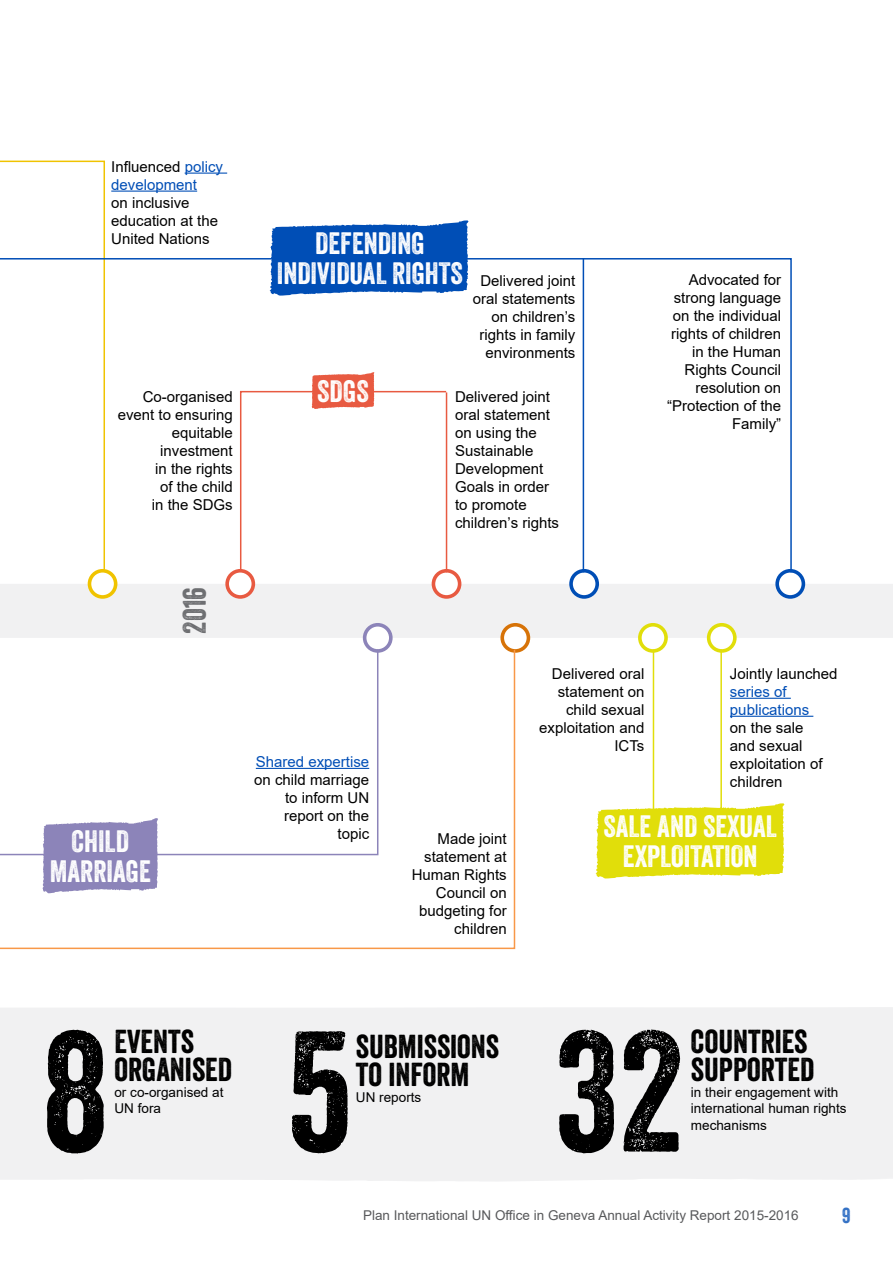
<style>
.page{position:relative;width:893px;height:1263px;background:#fff}
.page>*{position:absolute;margin:0;border:0;box-sizing:border-box;transform-origin:0 0}
.t1{font:165.15px "Veneer";color:#000}
.t2{font:32.25px/27.9px "Veneer";color:#000}
.t3{font:31.5px "Veneer";color:#6d6e71}
.t4{font:30px/29.8px "Veneer";color:#fff;text-align:center}
.t5{font:21px "Veneer";color:#3371c5}
.t6{font:15px/18px "Arial";color:#000;text-align:right}
.t7{font:15px/18px "Arial";color:#004eb6}
.t8{font:13.5px/16.2px "Arial";color:#000}
.t9{font:13.5px "Arial";color:#58595b}
.s1{color:#000}
</style>
<div class="page">
<div style="left:0;top:1007px;width:893px;height:174px;background:#f1f1f2"></div>
<div style="left:0;top:584px;width:893px;height:54px;background:#f1f1f2"></div>
<div style="left:89px;top:571px;width:27px;height:26px;background:#fff;border-radius:50%"></div>
<div style="left:88px;top:569px;width:29px;height:30px;border:4px solid #f0c300;border-radius:50%"></div>
<div style="left:365px;top:625px;width:26px;height:26px;background:#fff;border-radius:50%"></div>
<div style="left:363px;top:623px;width:30px;height:30px;border:4px solid #8c84b9;border-radius:50%"></div>
<div style="left:433px;top:571px;width:27px;height:26px;background:#fff;border-radius:50%"></div>
<div style="left:432px;top:569px;width:29px;height:30px;border:4px solid #e85a41;border-radius:50%"></div>
<div style="left:227px;top:571px;width:26px;height:26px;background:#fff;border-radius:50%"></div>
<div style="left:225px;top:569px;width:30px;height:30px;border:4px solid #e85a41;border-radius:50%"></div>
<div style="left:502px;top:625px;width:26px;height:26px;background:#fff;border-radius:50%"></div>
<div style="left:500px;top:623px;width:30px;height:30px;border:4px solid #d77308;border-radius:50%"></div>
<div style="left:571px;top:571px;width:26px;height:26px;background:#fff;border-radius:50%"></div>
<div style="left:569px;top:569px;width:30px;height:30px;border:4px solid #004eb6;border-radius:50%"></div>
<div style="left:640px;top:625px;width:26px;height:26px;background:#fff;border-radius:50%"></div>
<div style="left:638px;top:623px;width:30px;height:30px;border:4px solid #e1de0a;border-radius:50%"></div>
<div style="left:709px;top:625px;width:26px;height:26px;background:#fff;border-radius:50%"></div>
<div style="left:707px;top:623px;width:30px;height:30px;border:4px solid #e1de0a;border-radius:50%"></div>
<div style="left:777px;top:571px;width:26px;height:26px;background:#fff;border-radius:50%"></div>
<div style="left:775px;top:569px;width:30px;height:30px;border:4px solid #004eb6;border-radius:50%"></div>
<svg style="left:0;top:160px;width:105px;height:98px"></svg>
<svg style="left:0;top:258px;width:792px;height:315px"></svg>
<hr style="left:583px;top:258px;width:1px;height:314px;background:#004eb6">
<div style="left:653px;top:649px;width:69px;height:190px;border:2px solid #e1de0a"></div>
<svg style="left:0;top:649px;width:515px;height:300px"></svg>
<svg style="left:270px;top:220px;width:199px;height:76px;background:#2064bf"></svg>
<svg style="left:239px;top:372px;width:209px;height:201px"></svg>
<svg style="left:42px;top:818px;width:116px;height:75px;background:#9992c1"></svg>
<svg style="left:596px;top:803px;width:189px;height:75px;background:#e4e125"></svg>
<hr style="left:185px;top:173px;width:42px;height:1px;background:#004eb6">
<hr style="left:111px;top:191px;width:86px;height:1px;background:#004eb6">
<hr style="left:730px;top:698px;width:61px;height:1px;background:#004eb6">
<hr style="left:730px;top:716px;width:83px;height:1px;background:#004eb6">
<hr style="left:256px;top:768px;width:113px;height:1px;background:#004eb6">
<p class="t7" style="left:111px;top:157px;width:113px"><span class="s1">Influenced</span> policy development</p>
<p class="t6" style="left:111px;top:193px;width:108px;text-align:left">on inclusive education at the<br>United Nations</p>
<p class="t6" style="left:118px;top:387px;width:117px">Co-organised event to ensuring equitable investment<br>in the rights<br>of the child<br>in the SDGs</p>
<h3 class="t4" style="left:277px;top:228px;width:188px">DEFENDING<br>INDIVIDUAL RIGHTS</h3>
<p class="t6" style="left:473px;top:271px;width:104px">Delivered joint oral statements on children’s rights in family environments</p>
<h3 class="t4" style="left:317px;top:376px;width:53px">SDGS</h3>
<p class="t6" style="left:455px;top:387px;width:105px;text-align:left">Delivered joint oral statement on using the<br>Sustainable<br>Development<br>Goals in order to promote children’s rights</p>
<p class="t6" style="left:667px;top:271px;width:116px">Advocated for strong language on the individual rights of children in the Human<br>Rights Council resolution on “Protection of the<br>Family”</p>
<h3 class="t3" style="left:175px;top:634px;width:48px;rotate:-90deg">2016</h3>
<h3 class="t4" style="left:50px;top:826px;width:102px">CHILD<br>MARRIAGE</h3>
<p class="t7" style="left:256px;top:752px;width:115px">Shared expertise</p>
<p class="t6" style="left:254px;top:770px;width:117px">on child marriage to inform UN report on the topic</p>
<p class="t6" style="left:412px;top:829px;width:97px">Made joint statement at<br>Human Rights<br>Council on budgeting for children</p>
<p class="t6" style="left:539px;top:664px;width:107px">Delivered oral statement on child sexual exploitation and<br>ICTs</p>
<p class="t6" style="left:730px;top:664px;width:109px">Jointly launched</p>
<p class="t7" style="left:730px;top:682px;width:81px">series of publications</p>
<p class="t6" style="left:730px;top:718px;width:94px;text-align:left">on the sale and sexual exploitation of children</p>
<h3 class="t4" style="left:603px;top:811px;width:175px">SALE AND SEXUAL<br>EXPLOITATION</h3>
<h1 class="t1" style="left:287px;top:991px;width:67px">5</h1>
<h2 class="t2" style="left:691px;top:1027px;width:125px">COUNTRIES<br>SUPPORTED</h2>
<h2 class="t2" style="left:114px;top:1027px;width:119px">EVENTS<br>ORGANISED</h2>
<p class="t8" style="left:114px;top:1084px;width:111px">or co-organised at<br>UN fora</p>
<h1 class="t1" style="left:555px;top:991px;width:132px">32</h1>
<h1 class="t1" style="left:44px;top:991px;width:65px">8</h1>
<h2 class="t2" style="left:356px;top:1032px;width:145px">SUBMISSIONS<br>TO INFORM</h2>
<p class="t8" style="left:691px;top:1084px;width:157px">in their engagement with international human rights</p>
<p class="t8" style="left:356px;top:1089px;width:67px">UN reports</p>
<p class="t8" style="left:691px;top:1116px;width:77px">mechanisms</p>
<p class="t9" style="left:363px;top:1206px;width:437px">Plan International UN Office in Geneva Annual Activity Report 2015-2016</p>
<h3 class="t5" style="left:842px;top:1202px;width:10px">9</h3>
</div>
